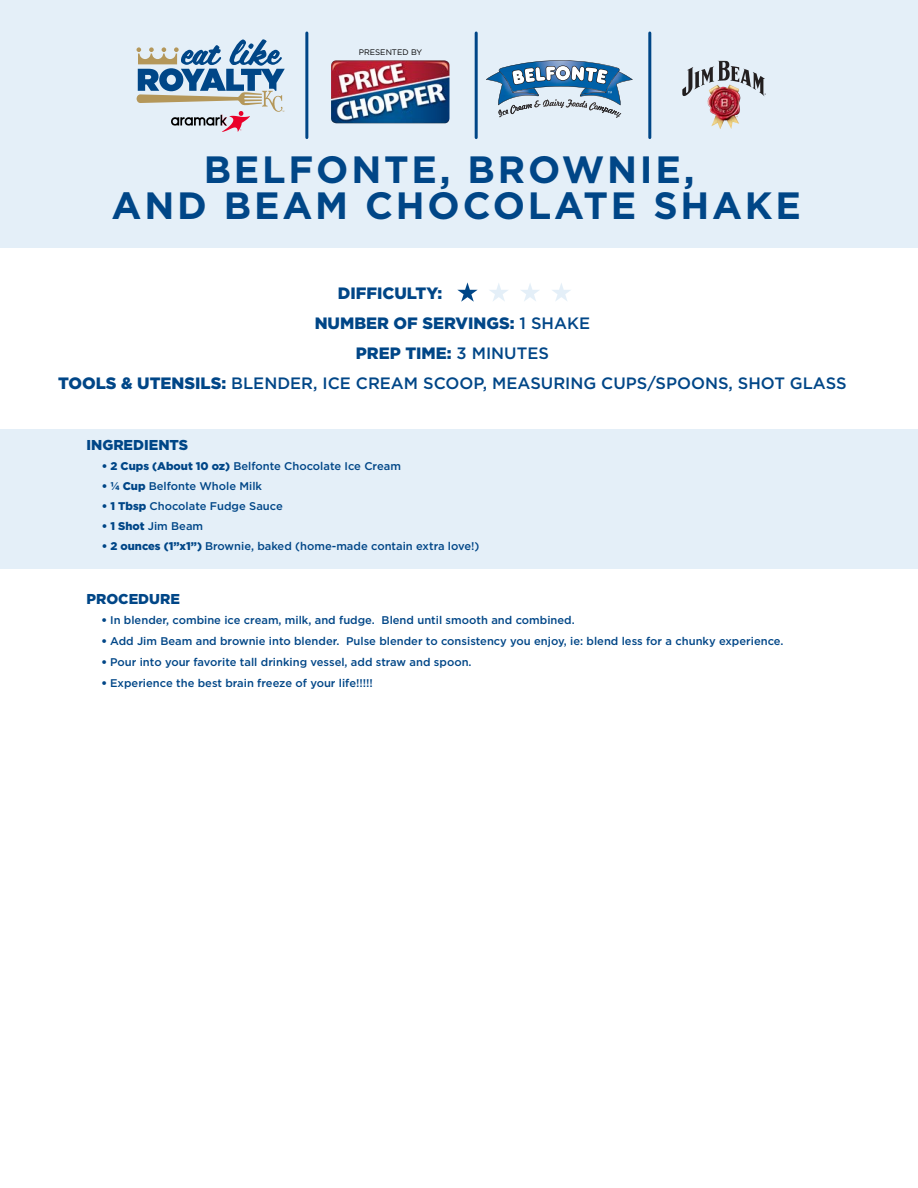
<style>
.page{position:relative;width:918px;height:1188px;background:#fff}
.page>*{position:absolute;margin:0;border:0;box-sizing:border-box;transform-origin:0 0}
.t1{font:700 37.95px/36px "Gotham";letter-spacing:.075em;color:#004687;text-align:center}
.t2{font:500 16.5px "Gotham";color:#004687}
.t3{font:900 16.5px "Gotham";color:#004687}
.t4{font:900 14.25px "Gotham";color:#004687}
.t5{font:500 11.1px "Gotham";color:#004687}
.t6{font:7.95px "Gotham";color:#000}
.s1{font-weight:500}
.s2{font-weight:900}
</style>
<div class="page">
<div style="left:0;top:0;width:918px;height:248px;background:#e4eff8"></div>
<div style="left:0;top:429px;width:918px;height:139px;background:#e4eff8"></div>
<svg style="left:457px;top:282px;width:21px;height:20px"></svg>
<svg style="left:489px;top:283px;width:19px;height:18px"></svg>
<svg style="left:521px;top:283px;width:18px;height:18px"></svg>
<svg style="left:552px;top:283px;width:19px;height:18px"></svg>
<svg style="left:137px;top:39px;width:148px;height:73px"></svg>
<img style="left:172px;top:112px;width:78px;height:20px">
<img style="left:332px;top:61px;width:117px;height:62px">
<hr style="left:305px;top:33px;width:3px;height:105px;background:#004687">
<hr style="left:475px;top:33px;width:3px;height:105px;background:#004687">
<hr style="left:648px;top:33px;width:3px;height:105px;background:#004687">
<img style="left:682px;top:60px;width:84px;height:69px">
<svg style="left:486px;top:60px;width:147px;height:58px"></svg>
<p class="t6" style="left:359px;top:47px;width:65px">PRESENTED BY</p>
<h1 class="t1" style="left:112px;top:152px;width:691px">BELFONTE, BROWNIE,<br>AND BEAM CHOCOLATE SHAKE</h1>
<h2 class="t3" style="left:338px;top:282px;width:106px">DIFFICULTY:</h2>
<h2 class="t3" style="left:315px;top:312px;width:277px">NUMBER OF SERVINGS: <span class="s1">1 SHAKE</span></h2>
<h2 class="t3" style="left:356px;top:342px;width:195px">PREP TIME: <span class="s1">3 MINUTES</span></h2>
<h2 class="t2" style="left:58px;top:373px;width:790px"><span class="s2">TOOLS &amp; UTENSILS:</span> BLENDER, ICE CREAM SCOOP, MEASURING CUPS/SPOONS, SHOT GLASS</h2>
<p class="t4" style="left:86px;top:435px;width:103px">INGREDIENTS</p>
<p class="t5" style="left:102px;top:459px;width:301px"><span class="s2">• 2 Cups (About 10 oz)</span> Belfonte Chocolate Ice Cream</p>
<p class="t5" style="left:102px;top:479px;width:162px"><span class="s2">• ¼ Cup</span> Belfonte Whole Milk</p>
<p class="t5" style="left:102px;top:499px;width:183px"><span class="s2">• 1 Tbsp</span> Chocolate Fudge Sauce</p>
<p class="t5" style="left:102px;top:519px;width:103px"><span class="s2">• 1 Shot</span> Jim Beam</p>
<p class="t5" style="left:102px;top:539px;width:379px"><span class="s2">• 2 ounces (1”x1”)</span> Brownie, baked (home-made contain extra love!)</p>
<p class="t4" style="left:86px;top:589px;width:95px">PROCEDURE</p>
<p class="t5" style="left:101px;top:613px;width:475px"><span class="s2">•</span> In blender, combine ice cream, milk, and fudge. Blend until smooth and combined.</p>
<p class="t5" style="left:101px;top:634px;width:684px"><span class="s2">•</span> Add Jim Beam and brownie into blender. Pulse blender to consistency you enjoy, ie: blend less for a chunky experience.</p>
<p class="t5" style="left:101px;top:655px;width:372px"><span class="s2">•</span> Pour into your favorite tall drinking vessel, add straw and spoon.</p>
<p class="t5" style="left:101px;top:676px;width:273px"><span class="s2">•</span> Experience the best brain freeze of your life!!!!!</p>
</div>
